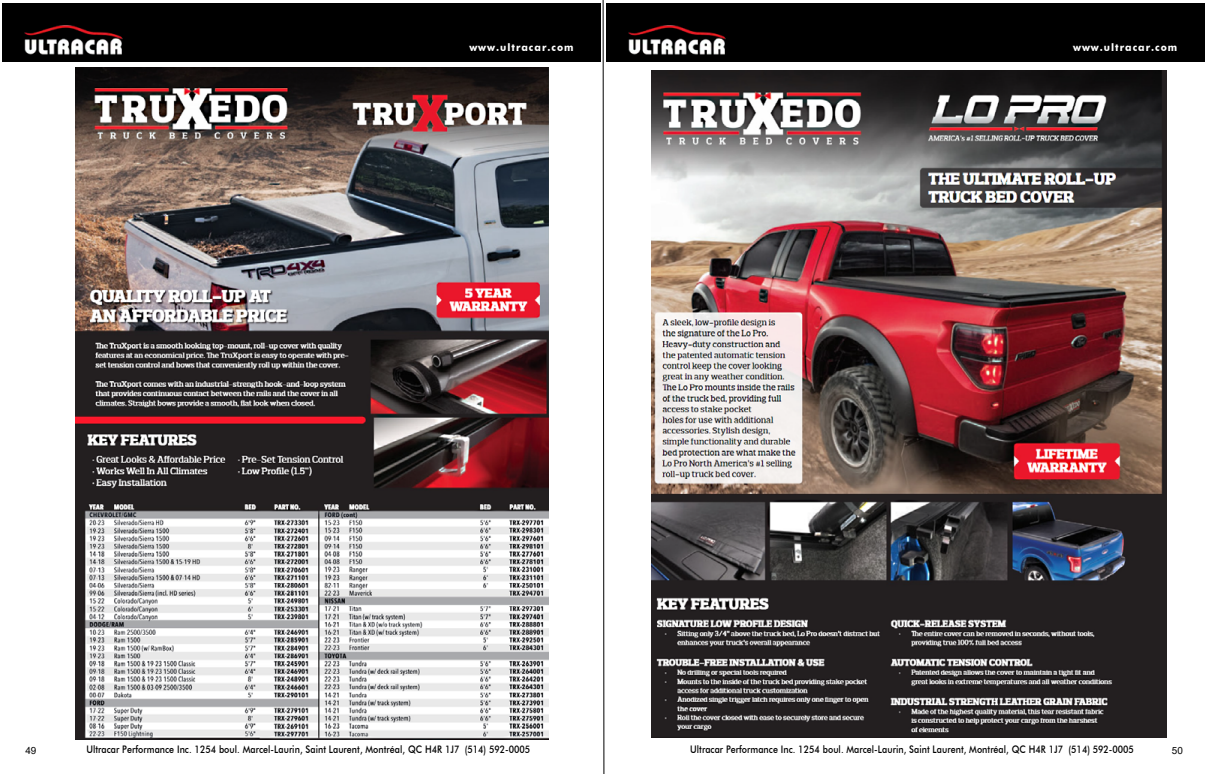
<style>
.page{position:relative;width:1207px;height:774px;background:#fff}
.page>*{position:absolute;margin:0;border:0;box-sizing:border-box;transform-origin:0 0}
.t1{font:500 10.4px "Futura BT";letter-spacing:.005em;color:#000;scale:.85 1}
.t2{font:700 10.4px "Futura Md BT";letter-spacing:.1em;color:#fff;scale:.95 1}
.t3{font:9.9px "Arial";color:#000}
</style>
<div class="page">
<div style="left:606px;top:3px;width:598px;height:59px;background:#000"></div>
<img style="left:628px;top:25px;width:98px;height:30px">
<img style="left:652px;top:71px;width:515px;height:667px">
<img style="left:75px;top:67px;width:474px;height:672px">
<div style="left:3px;top:3px;width:598px;height:59px;background:#000"></div>
<img style="left:24px;top:25px;width:99px;height:30px">
<svg style="left:602px;top:0;width:2px;height:774px"></svg>
<p class="t2" style="left:469px;top:41px;width:111px">www.ultracar.com</p>
<p class="t2" style="left:1073px;top:41px;width:111px">www.ultracar.com</p>
<p class="t3" style="left:25px;top:743px;width:13px">49</p>
<p class="t1" style="left:86px;top:743px;width:523px">Ultracar Performance Inc. 1254 boul. Marcel-Laurin, Saint Laurent, Montréal, QC H4R 1J7 (514) 592-0005</p>
<p class="t1" style="left:690px;top:743px;width:523px">Ultracar Performance Inc. 1254 boul. Marcel-Laurin, Saint Laurent, Montréal, QC H4R 1J7 (514) 592-0005</p>
<p class="t3" style="left:1172px;top:743px;width:13px">50</p>
</div>
